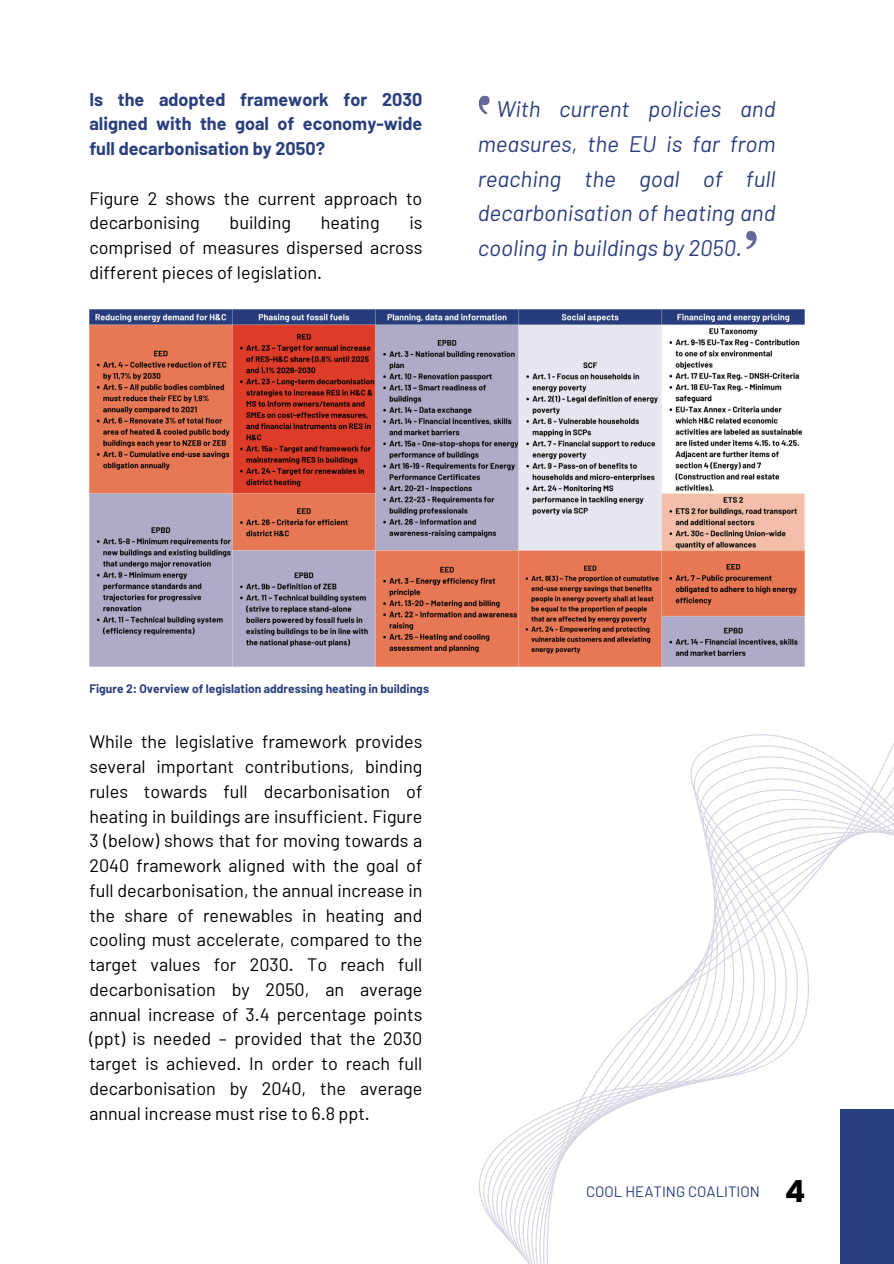
<style>
.page{position:relative;width:894px;height:1264px;background:#fff}
.page>*{position:absolute;margin:0;border:0;box-sizing:border-box;transform-origin:0 0}
.t1{font:700 30.45px "Poppins";color:#000}
.t2{font:italic 22.5px/34.8px "Barlow";color:#2a3f7d;text-align:justify}
.t3{font:18px/24.8px "Barlow";color:#000;text-align:justify}
.t4{font:700 18px/24.8px "Barlow";color:#2a3f7d;text-align:justify}
.t5{font:15px "Barlow";color:#2a3f7d}
.t6{font:700 12px "Barlow";color:#2a3f7d}
</style>
<div class="page">
<img style="left:89px;top:310px;width:715px;height:356px">
<svg style="left:746px;top:231px;width:11px;height:19px"></svg>
<svg style="left:478px;top:95px;width:12px;height:20px"></svg>
<svg style="left:409px;top:609px;width:484px;height:627px"></svg>
<h1 class="t4" style="left:89px;top:86px;width:334px">Is the adopted framework for 2030 aligned with the goal of economy-wide full decarbonisation by 2050?</h1>
<p class="t3" style="left:89px;top:185px;width:334px">Figure 2 shows the current approach to decarbonising</p>
<p class="t3" style="left:89px;top:210px;width:334px;text-indent:320px">is comprised of measures dispersed across different pieces of legislation.</p>
<p class="t3" style="left:229px;top:210px;width:63px">building</p>
<p class="t3" style="left:321px;top:210px;width:60px">heating</p>
<h3 class="t2" style="left:477px;top:90px;width:299px;text-indent:19px">With current policies and measures, the EU is far from reaching the goal of full decarbonisation of heating and cooling in buildings by 2050.</h3>
<p class="t6" style="left:89px;top:681px;width:341px">Figure 2: Overview of legislation addressing heating in buildings</p>
<p class="t3" style="left:89px;top:728px;width:334px">While the legislative framework provides several important contributions, binding rules towards full decarbonisation of heating in buildings are insufficient. Figure 3 (below) shows that for moving towards a 2040 framework aligned with the goal of full decarbonisation, the annual increase in the share of renewables in heating and cooling must accelerate, compared to the target values for 2030. To reach full decarbonisation by 2050, an average annual increase of 3.4 percentage points (ppt) is needed – provided that the 2030 target is achieved. In order to reach full decarbonisation by 2040, the average annual increase must rise to 6.8 ppt.</p>
<p class="t5" style="left:586px;top:1182px;width:175px">COOL HEATING COALITION</p>
<p class="t1" style="left:784px;top:1169px;width:22px">4</p>
</div>
